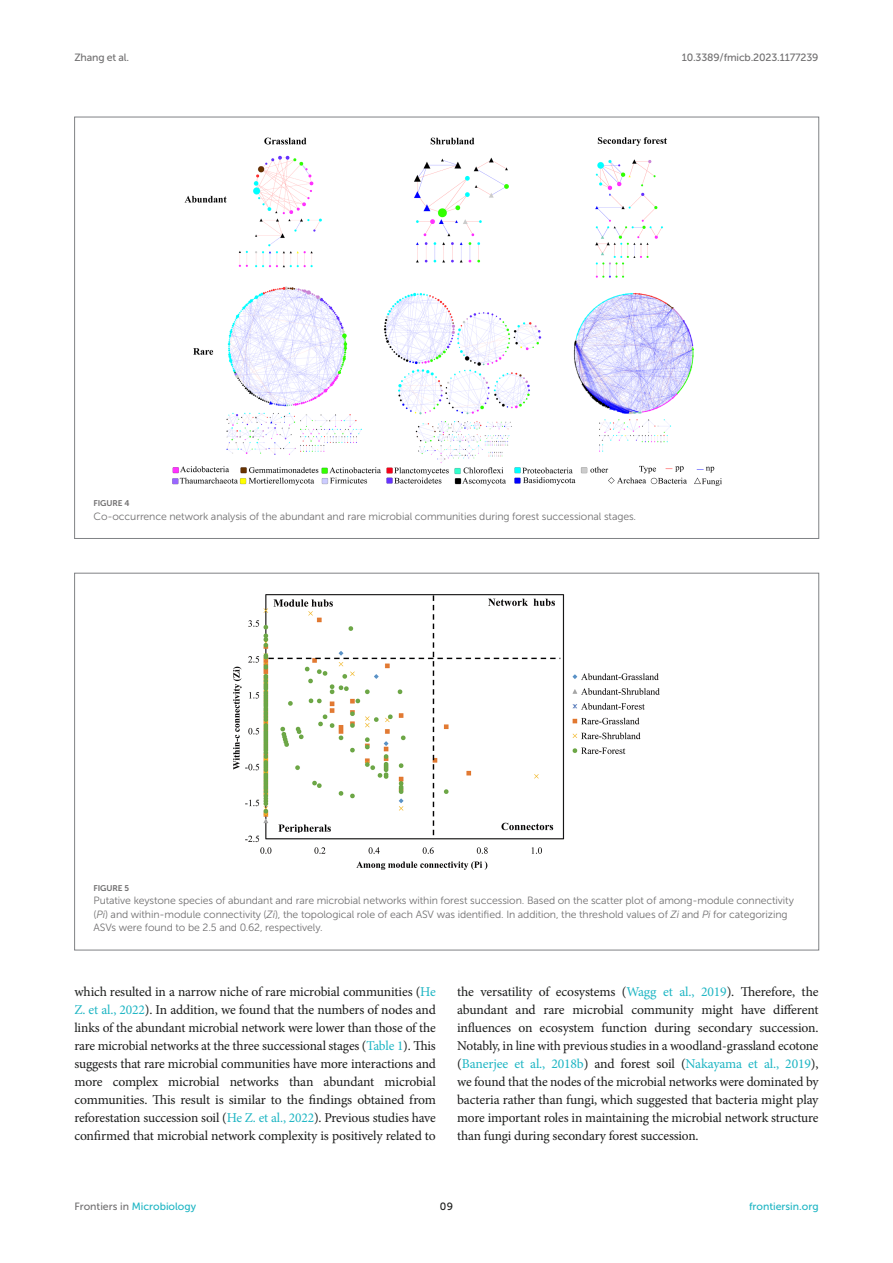
<style>
.page{position:relative;width:893px;height:1263px;background:#fff}
.page>*{position:absolute;margin:0;border:0;box-sizing:border-box;transform-origin:0 0}
.TEXT_FLUSH{font:13.5px/18px "Minion Pro";letter-spacing:-.01em;color:#1b1c1b;text-align:justify}
.FIG_LEG{font:10.5px/13.5px "Museo Sans 300";letter-spacing:-.01em;color:#706f70}
.t1{font:10.5px "Museo Sans 500";color:#1db5c3}
.t2{font:10.5px "Museo Sans 500";letter-spacing:-.015em;color:#706f70}
.t3{font:10.5px "Museo Sans 500";color:#1b1c1b}
.FIG_HD{font:8.25px "Museo Sans 700";letter-spacing:-.01em;color:#706f70}
.s1{font-style:italic}
.s2{color:#1db5c3}
.s3{color:#706f70}
</style>
<div class="page">
<img style="left:172px;top:137px;width:550px;height:349px">
<img style="left:233px;top:594px;width:427px;height:276px">
<p class="t2" style="left:74px;top:51px;width:56px">Zhang et al.</p>
<p class="t2" style="left:682px;top:51px;width:138px">10.3389/fmicb.2023.1177239</p>
<p class="FIG_HD" style="left:94px;top:499px;width:37px">FIGURE 4</p>
<p class="FIG_LEG" style="left:94px;top:509px;width:544px">Co-occurrence network analysis of the abundant and rare microbial communities during forest successional stages.</p>
<p class="FIG_HD" style="left:94px;top:883px;width:37px">FIGURE 5</p>
<p class="FIG_LEG" style="left:94px;top:894px;width:702px">Putative keystone species of abundant and rare microbial networks within forest succession. Based on the scatter plot of among-module connectivity (<span class="s1">Pi</span>) and within-module connectivity (<span class="s1">Zi</span>), the topological role of each ASV was identified. In addition, the threshold values of <span class="s1">Zi</span> and <span class="s1">Pi</span> for categorizing<br>ASVs were found to be 2.5 and 0.62, respectively.</p>
<p class="TEXT_FLUSH" style="left:74px;top:983px;width:363px">which resulted in a narrow niche of rare microbial communities (<span class="s2">He Z. et al., 2022</span>). In addition, we found that the numbers of nodes and links of the abundant microbial network were lower than those of the rare microbial networks at the three successional stages (<span class="s2">Table 1</span>). This suggests that rare microbial communities have more interactions and more complex microbial networks than abundant microbial communities. This result is similar to the findings obtained from reforestation succession soil (<span class="s2">He Z. et al., 2022</span>). Previous studies have confirmed that microbial network complexity is positively related to</p>
<p class="TEXT_FLUSH" style="left:457px;top:983px;width:363px">the versatility of ecosystems (<span class="s2">Wagg et al., 2019</span>). Therefore, the abundant and rare microbial community might have different influences on ecosystem function during secondary succession.<br>Notably, in line with previous studies in a woodland-grassland ecotone (<span class="s2">Banerjee et al., 2018b</span>) and forest soil (<span class="s2">Nakayama et al., 2019</span>), we found that the nodes of the microbial networks were dominated by bacteria rather than fungi, which suggested that bacteria might play more important roles in maintaining the microbial network structure than fungi during secondary forest succession.</p>
<p class="t1" style="left:74px;top:1200px;width:123px"><span class="s3">Frontiers in</span> Microbiology</p>
<p class="t3" style="left:440px;top:1200px;width:15px">09</p>
<p class="t1" style="left:749px;top:1200px;width:71px">frontiersin.org</p>
</div>
